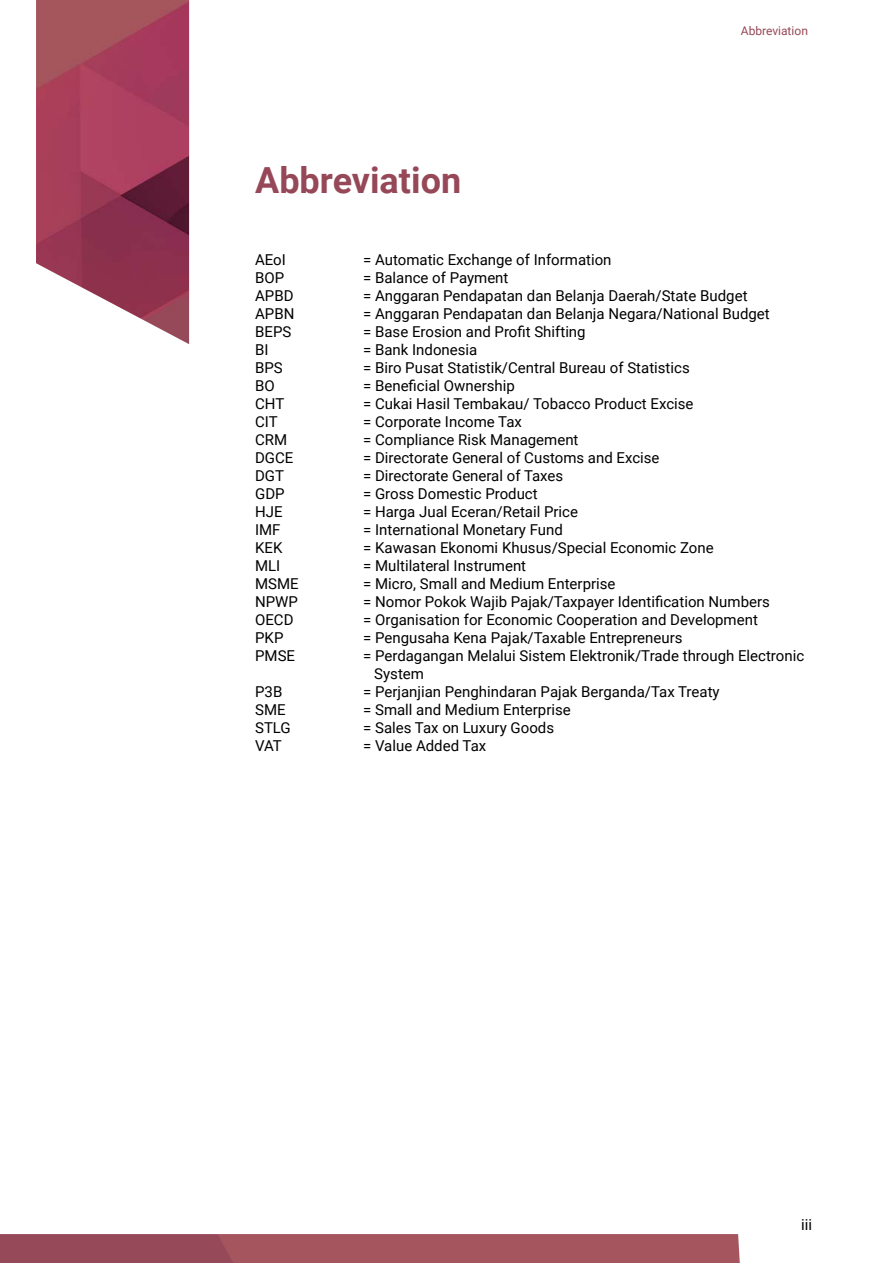
<style>
.page{position:relative;width:893px;height:1263px;background:#fff}
.page>*{position:absolute;margin:0;border:0;box-sizing:border-box;transform-origin:0 0}
.t1{font:700 36px "Roboto";color:#964858}
.t2{font:15px/18px "Roboto";color:#000}
.t3{font:12px "Roboto";color:#964858}
</style>
<div class="page">
<img style="left:0;top:1234px;width:740px;height:29px">
<img style="left:36px;top:0;width:153px;height:344px">
<h1 class="t1" style="left:255px;top:155px;width:208px">Abbreviation</h1>
<p class="t3" style="left:741px;top:22px;width:69px">Abbreviation</p>
<p class="t2" style="left:255px;top:250px;width:32px">AEoI</p>
<p class="t2" style="left:363px;top:250px;width:250px">= Automatic Exchange of Information</p>
<p class="t2" style="left:255px;top:268px;width:31px">BOP</p>
<p class="t2" style="left:363px;top:268px;width:147px">= Balance of Payment</p>
<p class="t2" style="left:255px;top:286px;width:40px">APBD</p>
<p class="t2" style="left:363px;top:286px;width:386px">= Anggaran Pendapatan dan Belanja Daerah/State Budget</p>
<p class="t2" style="left:255px;top:304px;width:41px">APBN</p>
<p class="t2" style="left:363px;top:304px;width:408px">= Anggaran Pendapatan dan Belanja Negara/National Budget</p>
<p class="t2" style="left:255px;top:322px;width:38px">BEPS</p>
<p class="t2" style="left:363px;top:322px;width:224px">= Base Erosion and Profit Shifting</p>
<p class="t2" style="left:255px;top:340px;width:15px">BI</p>
<p class="t2" style="left:363px;top:340px;width:116px">= Bank Indonesia</p>
<p class="t2" style="left:255px;top:358px;width:29px">BPS</p>
<p class="t2" style="left:363px;top:358px;width:328px">= Biro Pusat Statistik/Central Bureau of Statistics</p>
<p class="t2" style="left:255px;top:376px;width:21px">BO</p>
<p class="t2" style="left:363px;top:376px;width:153px">= Beneficial Ownership</p>
<p class="t2" style="left:255px;top:394px;width:31px">CHT</p>
<p class="t2" style="left:363px;top:394px;width:332px">= Cukai Hasil Tembakau/ Tobacco Product Excise</p>
<p class="t2" style="left:255px;top:412px;width:24px">CIT</p>
<p class="t2" style="left:363px;top:412px;width:160px">= Corporate Income Tax</p>
<p class="t2" style="left:255px;top:430px;width:34px">CRM</p>
<p class="t2" style="left:363px;top:430px;width:217px">= Compliance Risk Management</p>
<p class="t2" style="left:255px;top:448px;width:40px">DGCE</p>
<p class="t2" style="left:363px;top:448px;width:298px">= Directorate General of Customs and Excise</p>
<p class="t2" style="left:255px;top:466px;width:31px">DGT</p>
<p class="t2" style="left:363px;top:466px;width:202px">= Directorate General of Taxes</p>
<p class="t2" style="left:255px;top:484px;width:31px">GDP</p>
<p class="t2" style="left:363px;top:484px;width:176px">= Gross Domestic Product</p>
<p class="t2" style="left:255px;top:502px;width:29px">HJE</p>
<p class="t2" style="left:363px;top:502px;width:216px">= Harga Jual Eceran/Retail Price</p>
<p class="t2" style="left:255px;top:520px;width:27px">IMF</p>
<p class="t2" style="left:363px;top:520px;width:201px">= International Monetary Fund</p>
<p class="t2" style="left:255px;top:538px;width:29px">KEK</p>
<p class="t2" style="left:363px;top:538px;width:352px">= Kawasan Ekonomi Khusus/Special Economic Zone</p>
<p class="t2" style="left:255px;top:556px;width:27px">MLI</p>
<p class="t2" style="left:363px;top:556px;width:165px">= Multilateral Instrument</p>
<p class="t2" style="left:255px;top:574px;width:45px">MSME</p>
<p class="t2" style="left:363px;top:574px;width:254px">= Micro, Small and Medium Enterprise</p>
<p class="t2" style="left:255px;top:592px;width:44px">NPWP</p>
<p class="t2" style="left:363px;top:592px;width:408px">= Nomor Pokok Wajib Pajak/Taxpayer Identification Numbers</p>
<p class="t2" style="left:255px;top:610px;width:40px">OECD</p>
<p class="t2" style="left:363px;top:610px;width:396px">= Organisation for Economic Cooperation and Development</p>
<p class="t2" style="left:255px;top:628px;width:30px">PKP</p>
<p class="t2" style="left:363px;top:628px;width:321px">= Pengusaha Kena Pajak/Taxable Entrepreneurs</p>
<p class="t2" style="left:255px;top:646px;width:41px">PMSE</p>
<p class="t2" style="left:374px;top:646px;width:431px;text-indent:-11px">= Perdagangan Melalui Sistem Elektronik/Trade through Electronic<br>System</p>
<p class="t2" style="left:255px;top:682px;width:29px">P3B</p>
<p class="t2" style="left:363px;top:682px;width:358px">= Perjanjian Penghindaran Pajak Berganda/Tax Treaty</p>
<p class="t2" style="left:255px;top:700px;width:32px">SME</p>
<p class="t2" style="left:363px;top:700px;width:209px">= Small and Medium Enterprise</p>
<p class="t2" style="left:255px;top:718px;width:37px">STLG</p>
<p class="t2" style="left:363px;top:718px;width:192px">= Sales Tax on Luxury Goods</p>
<p class="t2" style="left:255px;top:736px;width:28px">VAT</p>
<p class="t2" style="left:363px;top:736px;width:125px">= Value Added Tax</p>
<p class="t2" style="left:801px;top:1215px;width:12px">iii</p>
</div>
